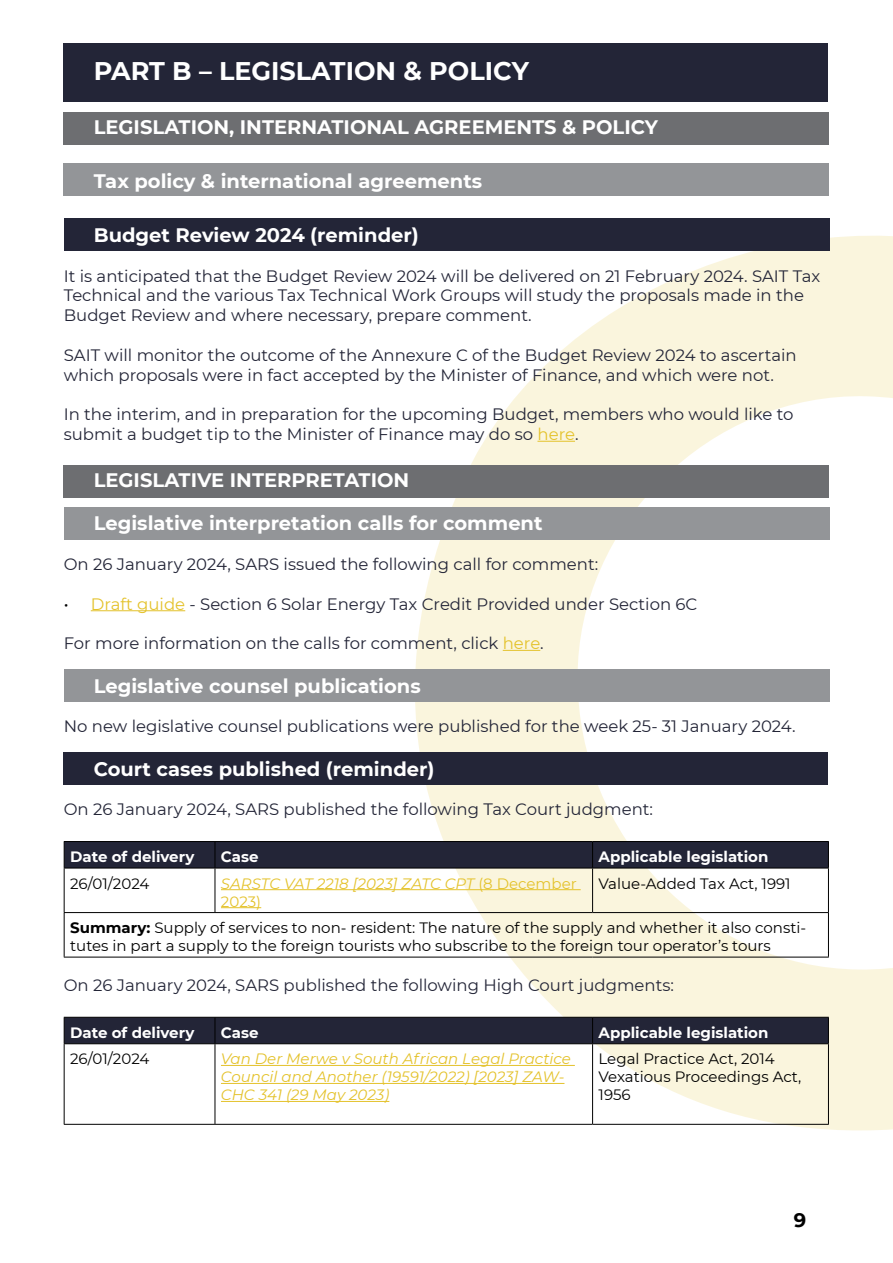
<style>
.page{position:relative;width:893px;height:1263px;background:#fff}
.page>*{position:absolute;margin:0;border:0;box-sizing:border-box;transform-origin:0 0}
.t1{font:700 25.5px "Montserrat";color:#fff}
.t2{font:700 19.5px "Montserrat";color:#fff}
.t3{font:700 19.5px "Montserrat";color:#000}
.t4{font:16.5px/19.8px "Montserrat";color:#232537}
.t5{font:15px/18px "Montserrat";color:#000}
.t6{font:italic 15px/18px "Montserrat";color:#e4c22b}
.t7{font:700 15px "Montserrat";color:#fff}
.s1{color:#e4c22b}
.s2{color:#000}
.s3{font-style:normal}
.s4{font-weight:700}
</style>
<div class="page">
<svg style="left:401px;top:225px;width:492px;height:906px"></svg>
<div style="left:64px;top:508px;width:765px;height:32px;background:#939598"></div>
<div style="left:64px;top:669px;width:765px;height:32px;background:#939598"></div>
<div style="left:64px;top:218px;width:765px;height:32px;background:#232537"></div>
<div style="left:64px;top:752px;width:764px;height:33px;background:#232537"></div>
<div style="left:64px;top:164px;width:765px;height:32px;background:#939598"></div>
<div style="left:64px;top:112px;width:765px;height:32px;background:#6d6e71"></div>
<div style="left:64px;top:465px;width:765px;height:32px;background:#6d6e71"></div>
<div style="left:64px;top:43px;width:764px;height:58px;background:#232537"></div>
<hr style="left:537px;top:441px;width:38px;height:1px;background:#e4c22b">
<hr style="left:91px;top:610px;width:94px;height:1px;background:#e4c22b">
<hr style="left:503px;top:650px;width:37px;height:1px;background:#e4c22b">
<svg style="left:64px;top:841px;width:765px;height:27px;background:#202233"></svg>
<hr style="left:64px;top:868px;width:151px;height:1px;background:#000">
<hr style="left:64px;top:868px;width:1px;height:44px;background:#000">
<hr style="left:215px;top:868px;width:378px;height:1px;background:#000">
<hr style="left:215px;top:868px;width:1px;height:44px;background:#000">
<hr style="left:593px;top:868px;width:236px;height:1px;background:#000">
<hr style="left:592px;top:868px;width:1px;height:44px;background:#000">
<hr style="left:828px;top:868px;width:1px;height:44px;background:#000">
<hr style="left:64px;top:912px;width:151px;height:1px;background:#000">
<hr style="left:64px;top:913px;width:1px;height:44px;background:#000">
<hr style="left:215px;top:912px;width:378px;height:1px;background:#000">
<hr style="left:593px;top:912px;width:236px;height:1px;background:#000">
<hr style="left:828px;top:913px;width:1px;height:44px;background:#000">
<hr style="left:64px;top:957px;width:151px;height:1px;background:#000">
<hr style="left:215px;top:957px;width:378px;height:1px;background:#000">
<hr style="left:593px;top:957px;width:236px;height:1px;background:#000">
<hr style="left:221px;top:889px;width:360px;height:1px;background:#e4c22b">
<hr style="left:221px;top:907px;width:40px;height:1px;background:#e4c22b">
<div style="left:64px;top:1017px;width:765px;height:26px;background:#232537"></div>
<hr style="left:64px;top:1043px;width:151px;height:1px;background:#000">
<hr style="left:64px;top:1044px;width:1px;height:80px;background:#000">
<hr style="left:215px;top:1043px;width:378px;height:1px;background:#000">
<hr style="left:215px;top:1044px;width:1px;height:80px;background:#000">
<hr style="left:593px;top:1043px;width:236px;height:1px;background:#000">
<hr style="left:592px;top:1044px;width:1px;height:80px;background:#000">
<hr style="left:828px;top:1044px;width:1px;height:80px;background:#000">
<hr style="left:64px;top:1124px;width:151px;height:1px;background:#000">
<hr style="left:215px;top:1124px;width:378px;height:1px;background:#000">
<hr style="left:593px;top:1124px;width:236px;height:1px;background:#000">
<hr style="left:221px;top:1065px;width:354px;height:1px;background:#e4c22b">
<hr style="left:221px;top:1083px;width:343px;height:1px;background:#e4c22b">
<hr style="left:221px;top:1101px;width:168px;height:1px;background:#e4c22b">
<h1 class="t1" style="left:94px;top:53px;width:437px">PART B – LEGISLATION &amp; POLICY</h1>
<p class="t2" style="left:94px;top:113px;width:566px">LEGISLATION, INTERNATIONAL AGREEMENTS &amp; POLICY</p>
<p class="t2" style="left:94px;top:167px;width:390px">Tax policy &amp; international agreements</p>
<p class="t2" style="left:94px;top:221px;width:326px">Budget Review 2024 (reminder)</p>
<p class="t4" style="left:64px;top:265px;width:758px">It is anticipated that the Budget Review 2024 will be delivered on 21 February 2024. SAIT Tax<br>Technical and the various Tax Technical Work Groups will study the proposals made in the<br>Budget Review and where necessary, prepare comment.</p>
<p class="t4" style="left:64px;top:344px;width:734px">SAIT will monitor the outcome of the Annexure C of the Budget Review 2024 to ascertain which proposals were in fact accepted by the Minister of Finance, and which were not.</p>
<p class="t4" style="left:64px;top:404px;width:731px">In the interim, and in preparation for the upcoming Budget, members who would like to submit a budget tip to the Minister of Finance may do so <span class="s1">here</span>.</p>
<p class="t2" style="left:94px;top:466px;width:317px">LEGISLATIVE INTERPRETATION</p>
<p class="t2" style="left:94px;top:509px;width:450px">Legislative interpretation calls for comment</p>
<p class="t4" style="left:64px;top:554px;width:536px">On 26 January 2024, SARS issued the following call for comment:</p>
<p class="t4" style="left:64px;top:593px;width:635px"><span class="s2">•</span> <span class="s1">Draft guide</span> - Section 6 Solar Energy Tax Credit Provided under Section 6C</p>
<p class="t4" style="left:64px;top:633px;width:481px">For more information on the calls for comment, click <span class="s1">here</span>.</p>
<p class="t2" style="left:94px;top:672px;width:328px">Legislative counsel publications</p>
<p class="t4" style="left:64px;top:716px;width:733px">No new legislative counsel publications were published for the week 25- 31 January 2024.</p>
<p class="t2" style="left:94px;top:755px;width:342px">Court cases published (reminder)</p>
<p class="t4" style="left:64px;top:799px;width:591px">On 26 January 2024, SARS published the following Tax Court judgment:</p>
<p class="t7" style="left:70px;top:846px;width:126px">Date of delivery</p>
<p class="t7" style="left:221px;top:846px;width:39px">Case</p>
<p class="t7" style="left:599px;top:846px;width:171px">Applicable legislation</p>
<p class="t5" style="left:70px;top:874px;width:81px">26/01/2024</p>
<p class="t6" style="left:221px;top:874px;width:357px">SARSTC VAT 2218 [2023] ZATC CPT <span class="s3">(8 December<br>2023)</span></p>
<p class="t5" style="left:599px;top:874px;width:194px">Value-Added Tax Act, 1991</p>
<p class="t5" style="left:70px;top:918px;width:738px"><span class="s4">Summary:</span> Supply of services to non- resident: The nature of the supply and whether it also consti&shy;tutes in part a supply to the foreign tourists who subscribe to the foreign tour operator’s tours</p>
<p class="t4" style="left:64px;top:975px;width:612px">On 26 January 2024, SARS published the following High Court judgments:</p>
<p class="t7" style="left:70px;top:1022px;width:126px">Date of delivery</p>
<p class="t7" style="left:221px;top:1022px;width:39px">Case</p>
<p class="t7" style="left:599px;top:1022px;width:171px">Applicable legislation</p>
<p class="t5" style="left:70px;top:1049px;width:81px">26/01/2024</p>
<p class="t6" style="left:221px;top:1049px;width:351px">Van Der Merwe v South African Legal Practice<br>Council and Another (19591/2022) [2023] ZAW-<br>CHC 341 (29 May 2023)</p>
<p class="t5" style="left:599px;top:1049px;width:204px">Legal Practice Act, 2014<br>Vexatious Proceedings Act,<br>1956</p>
<p class="t3" style="left:794px;top:1206px;width:14px">9</p>
</div>
